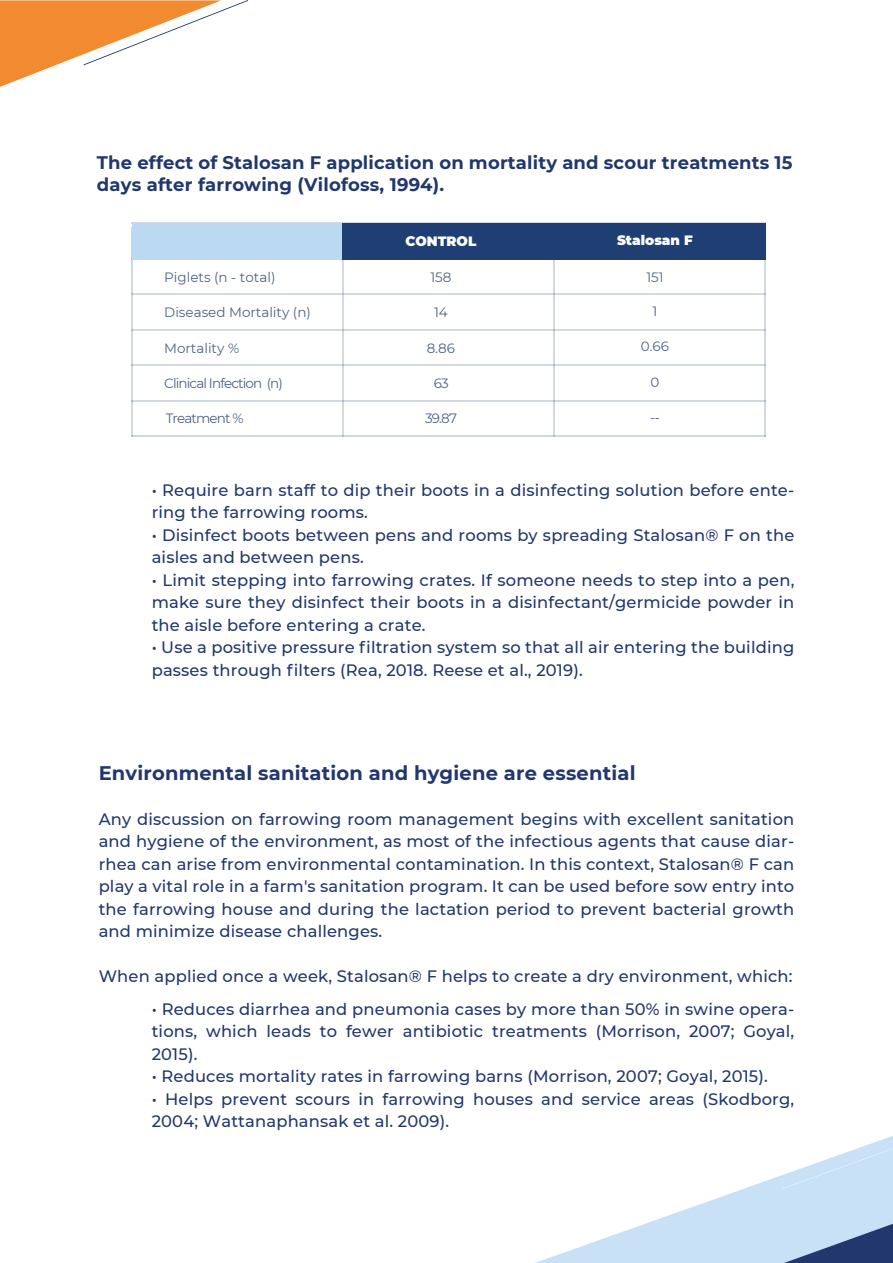
<style>
.page{position:relative;width:893px;height:1263px;background:#fff}
.page>*{position:absolute;margin:0;border:0;box-sizing:border-box;transform-origin:0 0}
.t1{font:700 19.65px "Montserrat";letter-spacing:.01em;color:#21376d}
.t2{font:700 18.15px/22.5px "Montserrat";letter-spacing:.01em;color:#21376d}
.t3{font:500 16.5px/22.5px "Montserrat";letter-spacing:.01em;color:#21376d}
.t4{font:13.5px "Montserrat";color:#4e6189}
.t5{font:13.5px "Montserrat";letter-spacing:-.065em;color:#4e6189}
.t6{font:900 13.5px "Montserrat";color:#fff}
</style>
<div class="page">
<svg style="left:535px;top:1136px;width:358px;height:127px"></svg>
<svg style="left:782px;top:1148px;width:111px;height:41px"></svg>
<svg style="left:784px;top:1224px;width:109px;height:39px;background:#748bb1"></svg>
<svg style="left:0;top:0;width:248px;height:87px"></svg>
<hr style="left:132px;top:294px;width:634px;height:1px;background:#1e3e74">
<hr style="left:132px;top:329px;width:634px;height:1px;background:#1e3e74">
<hr style="left:132px;top:365px;width:634px;height:1px;background:#1e3e74">
<hr style="left:132px;top:400px;width:634px;height:1px;background:#1e3e74">
<hr style="left:132px;top:227px;width:1px;height:210px;background:#1e3e74">
<hr style="left:342px;top:223px;width:1px;height:214px;background:#1e3e74">
<hr style="left:553px;top:223px;width:1px;height:214px;background:#1e3e74">
<hr style="left:765px;top:223px;width:1px;height:214px;background:#1e3e74">
<div style="left:132px;top:223px;width:211px;height:36px;background:#bbdaf2"></div>
<div style="left:342px;top:223px;width:423px;height:36px;background:#1e3e74"></div>
<hr style="left:132px;top:436px;width:634px;height:1px;background:#1e3e74">
<p class="t2" style="left:97px;top:150px;width:697px">The effect of Stalosan F application on mortality and scour treatments 15 days after farrowing (Vilofoss, 1994).</p>
<p class="t4" style="left:164px;top:268px;width:113px">Piglets (n - total)</p>
<p class="t4" style="left:164px;top:303px;width:148px">Diseased Mortality (n)</p>
<p class="t4" style="left:164px;top:339px;width:77px">Mortality %</p>
<p class="t5" style="left:164px;top:374px;width:120px">Clinical Infection (n)</p>
<p class="t5" style="left:166px;top:408px;width:79px">Treatment %</p>
<p class="t6" style="left:405px;top:231px;width:73px">CONTROL</p>
<p class="t6" style="left:617px;top:230px;width:77px">Stalosan F</p>
<p class="t4" style="left:431px;top:268px;width:22px">158</p>
<p class="t4" style="left:434px;top:303px;width:15px">14</p>
<p class="t4" style="left:427px;top:339px;width:30px">8.86</p>
<p class="t4" style="left:434px;top:374px;width:16px">63</p>
<p class="t4" style="left:425px;top:408px;width:33px">39.87</p>
<p class="t4" style="left:647px;top:268px;width:18px">151</p>
<p class="t4" style="left:652px;top:302px;width:6px">1</p>
<p class="t4" style="left:641px;top:337px;width:30px">0.66</p>
<p class="t4" style="left:650px;top:372px;width:10px">0</p>
<p class="t4" style="left:650px;top:407px;width:12px">--</p>
<p class="t3" style="left:152px;top:478px;width:644px">• Require barn staff to dip their boots in a disinfecting solution before ente&shy;ring the farrowing rooms.</p>
<p class="t3" style="left:152px;top:523px;width:644px">• Disinfect boots between pens and rooms by spreading Stalosan® F on the aisles and between pens.</p>
<p class="t3" style="left:152px;top:568px;width:644px;text-align:justify">• Limit stepping into farrowing crates. If someone needs to step into a pen, make sure they disinfect their boots in a disinfectant/germicide powder in the aisle before entering a crate.</p>
<p class="t3" style="left:152px;top:635px;width:644px">• Use a positive pressure filtration system so that all air entering the building passes through filters (Rea, 2018. Reese et al., 2019).</p>
<p class="t1" style="left:99px;top:758px;width:538px">Environmental sanitation and hygiene are essential</p>
<p class="t3" style="left:99px;top:807px;width:697px;text-align:justify">Any discussion on farrowing room management begins with excellent sanitation and hygiene of the environment, as most of the infectious agents that cause diar&shy;rhea can arise from environmental contamination. In this context, Stalosan® F can play a vital role in a farm's sanitation program. It can be used before sow entry into the farrowing house and during the lactation period to prevent bacterial growth and minimize disease challenges.</p>
<p class="t3" style="left:99px;top:964px;width:695px">When applied once a week, Stalosan® F helps to create a dry environment, which:</p>
<p class="t3" style="left:152px;top:997px;width:644px;text-align:justify">• Reduces diarrhea and pneumonia cases by more than 50% in swine opera&shy;tions, which leads to fewer antibiotic treatments (Morrison, 2007; Goyal, 2015).</p>
<p class="t3" style="left:152px;top:1064px;width:618px">• Reduces mortality rates in farrowing barns (Morrison, 2007; Goyal, 2015).</p>
<p class="t3" style="left:152px;top:1087px;width:644px">• Helps prevent scours in farrowing houses and service areas (Skodborg,<br>2004; Wattanaphansak et al. 2009).</p>
</div>
